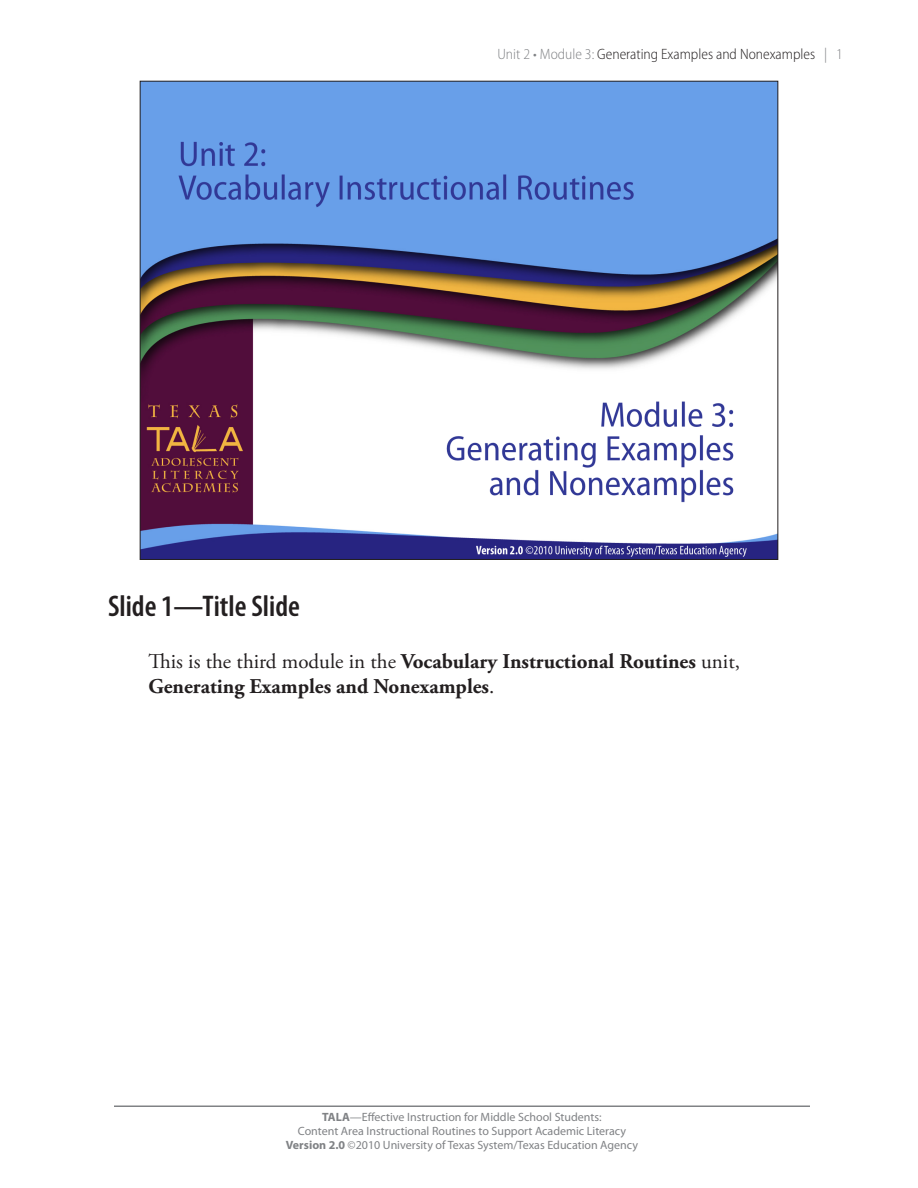
<style>
.page{position:relative;width:918px;height:1188px;background:#fff}
.page>*{position:absolute;margin:0;border:0;box-sizing:border-box;transform-origin:0 0}
.Slide_Name{font:600 condensed 30px "Myriad Pro";color:#231f20}
.Text{font:700 21px/25.2px "Adobe Garamond Pro";color:#231f20}
.Right_Page_Number{font:300 semi-condensed 15px "Myriad Pro";color:#231f20}
.t1{font:12px/14.4px "Myriad Pro";color:#808285;text-align:center}
.s1{color:#808285}
.s2{font-weight:400}
.s3{font-weight:700}
</style>
<div class="page">
<hr style="left:114px;top:1106px;width:696px;height:1px;background:#808285">
<img style="left:142px;top:83px;width:634px;height:475px">
<p class="Right_Page_Number" style="left:497px;top:46px;width:347px"><span class="s1">Unit 2 • Module 3:</span> Generating Examples and Nonexamples <span class="s1">| 1</span></p>
<p class="Slide_Name" style="left:108px;top:590px;width:193px">Slide 1—Title Slide</p>
<p class="Text" style="left:148px;top:649px;width:593px"><span class="s2">This is the third module in the</span> Vocabulary Instructional Routines <span class="s2">unit,<br></span>Generating Examples and Nonexamples<span class="s2">.</span></p>
<p class="t1" style="left:286px;top:1110px;width:354px"><span class="s3">TALA</span>—Effective Instruction for Middle School Students:<br>Content Area Instructional Routines to Support Academic Literacy<br><span class="s3">Version 2.0</span> ©2010 University of Texas System/Texas Education Agency</p>
</div>
